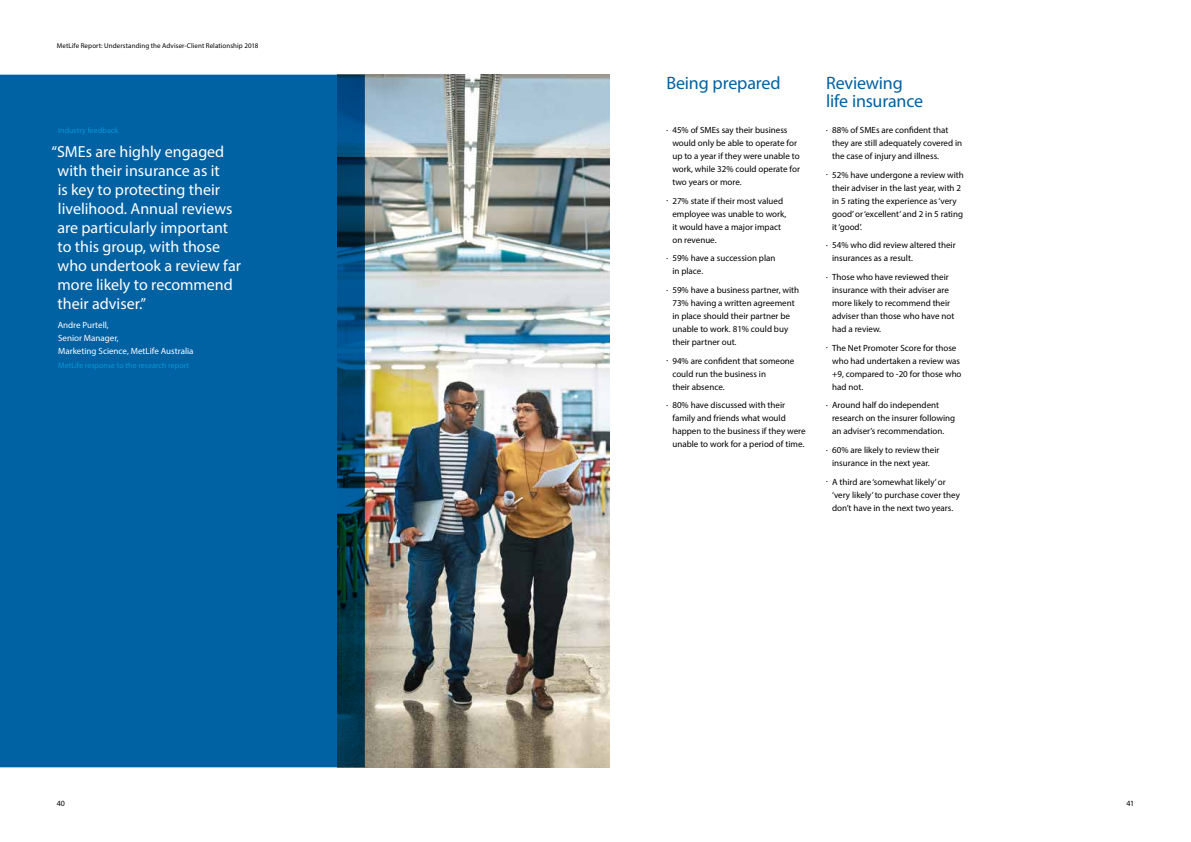
<style>
.page{position:relative;width:1191px;height:842px;background:#fff}
.page>*{position:absolute;margin:0;border:0;box-sizing:border-box;transform-origin:0 0}
.t1{font:18px/18px "Myriad Pro";letter-spacing:-.01em;color:#0061a3}
.t2{font:16px/19px "Myriad Pro";color:#fff}
.t3{font:9px/13px "Myriad Pro";color:#000}
.t4{font:9px/13px "Myriad Pro";color:#fff}
.t5{font:8px "Myriad Pro";color:#0096d8}
.t6{font:8px "Myriad Pro";color:#000}
.t7{font:7px "Myriad Pro";letter-spacing:.015em;color:#000}
</style>
<div class="page">
<img style="left:365px;top:75px;width:244px;height:692px">
<svg style="left:0;top:75px;width:365px;height:692px;background:#005e9d"></svg>
<p class="t7" style="left:57px;top:42px;width:203px">MetLife Report: Understanding the Adviser-Client Relationship 2018</p>
<p class="t5" style="left:58px;top:125px;width:61px">Industry feedback</p>
<h2 class="t2" style="left:57px;top:142px;width:185px;text-indent:-6px">“SMEs are highly engaged with their insurance as it<br>is key to protecting their livelihood. Annual reviews are particularly important to this group, with those who undertook a review far more likely to recommend their adviser.”</h2>
<p class="t4" style="left:58px;top:318px;width:137px">Andre Purtell,<br>Senior Manager,<br>Marketing Science, MetLife Australia</p>
<p class="t5" style="left:58px;top:361px;width:132px">MetLife response to the research report</p>
<h1 class="t1" style="left:666px;top:74px;width:116px">Being prepared</h1>
<h1 class="t1" style="left:826px;top:74px;width:98px">Reviewing life insurance</h1>
<p class="t3" style="left:672px;top:123px;width:129px;text-indent:-6px"><sup>•</sup> 45% of SMEs say their business would only be able to operate for up to a year if they were unable to work, while 32% could operate for two years or more.</p>
<p class="t3" style="left:672px;top:194px;width:116px;text-indent:-6px"><sup>•</sup> 27% state if their most valued employee was unable to work, it would have a major impact on revenue.</p>
<p class="t3" style="left:672px;top:252px;width:105px;text-indent:-6px"><sup>•</sup> 59% have a succession plan in place.</p>
<p class="t3" style="left:672px;top:283px;width:128px;text-indent:-6px"><sup>•</sup> 59% have a business partner, with<br>73% having a written agreement in place should their partner be unable to work. 81% could buy their partner out.</p>
<p class="t3" style="left:672px;top:354px;width:124px;text-indent:-6px"><sup>•</sup> 94% are confident that someone could run the business in<br>their absence.</p>
<p class="t3" style="left:672px;top:399px;width:135px;text-indent:-6px"><sup>•</sup> 80% have discussed with their family and friends what would happen to the business if they were unable to work for a period of time.</p>
<p class="t3" style="left:832px;top:123px;width:132px;text-indent:-6px"><sup>•</sup> 88% of SMEs are confident that they are still adequately covered in the case of injury and illness.</p>
<p class="t3" style="left:832px;top:168px;width:133px;text-indent:-6px"><sup>•</sup> 52% have undergone a review with their adviser in the last year, with 2 in 5 rating the experience as ‘very good’ or ‘excellent’ and 2 in 5 rating it ‘good’.</p>
<p class="t3" style="left:832px;top:239px;width:125px;text-indent:-6px"><sup>•</sup> 54% who did review altered their insurances as a result.</p>
<p class="t3" style="left:832px;top:270px;width:124px;text-indent:-6px"><sup>•</sup> Those who have reviewed their insurance with their adviser are more likely to recommend their adviser than those who have not had a review.</p>
<p class="t3" style="left:832px;top:341px;width:131px;text-indent:-6px"><sup>•</sup> The Net Promoter Score for those who had undertaken a review was +9, compared to -20 for those who had not.</p>
<p class="t3" style="left:832px;top:399px;width:124px;text-indent:-6px"><sup>•</sup> Around half do independent research on the insurer following an adviser’s recommendation.</p>
<p class="t3" style="left:826px;top:443px;width:115px;text-align:center"><sup>•</sup> 60% are likely to review their insurance in the next year.</p>
<p class="t3" style="left:832px;top:475px;width:129px;text-indent:-6px"><sup>•</sup> A third are ‘somewhat likely’ or ‘very likely’ to purchase cover they don’t have in the next two years.</p>
<p class="t6" style="left:57px;top:798px;width:10px">40</p>
<p class="t6" style="left:1126px;top:798px;width:9px">41</p>
</div>
